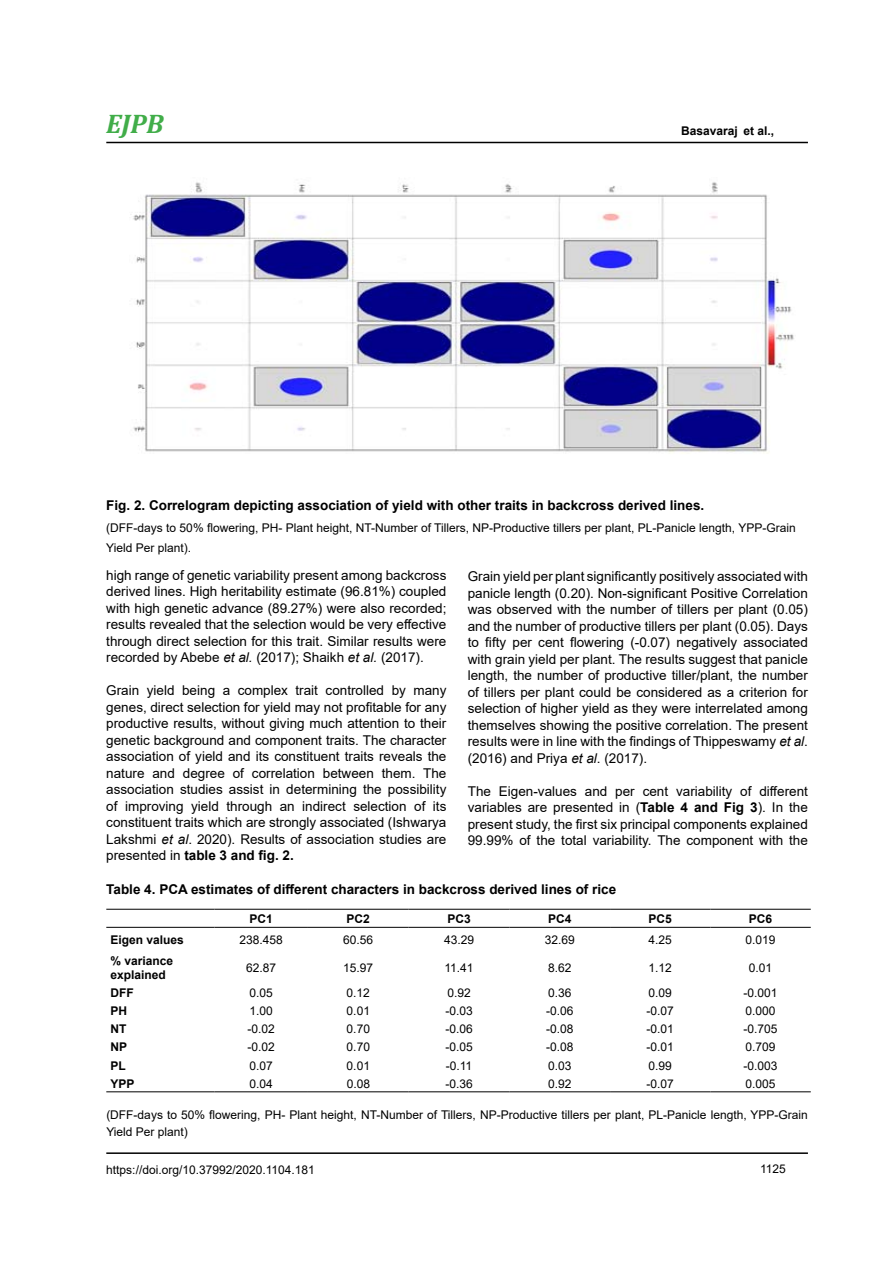
<style>
.page{position:relative;width:893px;height:1263px;background:#fff}
.page>*{position:absolute;margin:0;border:0;box-sizing:border-box;transform-origin:0 0}
.t1{font:italic 700 27px "Cambria";color:#41ad49}
.t2{font:13.5px/16.5px "Arial";color:#000;text-align:justify}
.t3{font:700 13.5px "Arial";color:#000}
.t4{font:12px/19.8px "Arial";color:#000}
.t5{font:700 12px/14.4px "Arial";color:#000}
.s1{font-style:italic}
.s2{font-weight:700}
</style>
<div class="page">
<hr style="left:106px;top:1152px;width:702px;height:2px;background:#000">
<hr style="left:106px;top:142px;width:702px;height:1px;background:#000">
<img style="left:130px;top:182px;width:664px;height:270px">
<hr style="left:106px;top:1091px;width:109px;height:1px;background:#000">
<hr style="left:215px;top:1091px;width:93px;height:1px;background:#000">
<hr style="left:308px;top:1091px;width:101px;height:1px;background:#000">
<hr style="left:409px;top:1091px;width:100px;height:1px;background:#000">
<hr style="left:509px;top:1091px;width:101px;height:1px;background:#000">
<hr style="left:610px;top:1091px;width:100px;height:1px;background:#000">
<hr style="left:710px;top:1091px;width:101px;height:1px;background:#000">
<hr style="left:106px;top:909px;width:109px;height:1px;background:#000">
<hr style="left:215px;top:909px;width:93px;height:1px;background:#000">
<hr style="left:308px;top:909px;width:101px;height:1px;background:#000">
<hr style="left:409px;top:909px;width:100px;height:1px;background:#000">
<hr style="left:509px;top:909px;width:101px;height:1px;background:#000">
<hr style="left:610px;top:909px;width:100px;height:1px;background:#000">
<hr style="left:710px;top:909px;width:101px;height:1px;background:#000">
<hr style="left:106px;top:927px;width:109px;height:1px;background:#000">
<hr style="left:215px;top:927px;width:93px;height:1px;background:#000">
<hr style="left:308px;top:927px;width:101px;height:1px;background:#000">
<hr style="left:409px;top:927px;width:100px;height:1px;background:#000">
<hr style="left:509px;top:927px;width:101px;height:1px;background:#000">
<hr style="left:610px;top:927px;width:100px;height:1px;background:#000">
<hr style="left:710px;top:927px;width:101px;height:1px;background:#000">
<h1 class="t1" style="left:106px;top:105px;width:59px">EJPB</h1>
<p class="t5" style="left:681px;top:123px;width:94px">Basavaraj et al.,</p>
<p class="t3" style="left:106px;top:495px;width:599px">Fig. 2. Correlogram depicting association of yield with other traits in backcross derived lines.</p>
<p class="t4" style="left:106px;top:518px;width:691px">(DFF-days to 50% flowering, PH- Plant height, NT-Number of Tillers, NP-Productive tillers per plant, PL-Panicle length, YPP-Grain<br>Yield Per plant).</p>
<p class="t2" style="left:106px;top:567px;width:342px">high range of genetic variability present among backcross derived lines. High heritability estimate (96.81%) coupled with high genetic advance (89.27%) were also recorded; results revealed that the selection would be very effective through direct selection for this trait. Similar results were recorded by Abebe <span class="s1">et al.</span> (2017); Shaikh <span class="s1">et al.</span> (2017).</p>
<p class="t2" style="left:106px;top:682px;width:342px">Grain yield being a complex trait controlled by many genes, direct selection for yield may not profitable for any productive results, without giving much attention to their genetic background and component traits. The character association of yield and its constituent traits reveals the nature and degree of correlation between them. The association studies assist in determining the possibility of improving yield through an indirect selection of its constituent traits which are strongly associated (Ishwarya Lakshmi <span class="s1">et al</span>. 2020). Results of association studies are presented in <span class="s2">table 3 and fig. 2.</span></p>
<p class="t2" style="left:468px;top:568px;width:342px">Grain yield per plant significantly positively associated with panicle length (0.20). Non-significant Positive Correlation was observed with the number of tillers per plant (0.05) and the number of productive tillers per plant (0.05). Days to fifty per cent flowering (-0.07) negatively associated with grain yield per plant. The results suggest that panicle length, the number of productive tiller/plant, the number of tillers per plant could be considered as a criterion for selection of higher yield as they were interrelated among themselves showing the positive correlation. The present results were in line with the findings of Thippeswamy <span class="s1">et al</span>. (2016) and Priya <span class="s1">et al</span>. (2017).</p>
<p class="t2" style="left:468px;top:782px;width:342px">The Eigen-values and per cent variability of different variables are presented in (<span class="s2">Table 4 and Fig 3</span>). In the present study, the first six principal components explained 99.99% of the total variability. The component with the</p>
<p class="t3" style="left:106px;top:880px;width:511px">Table 4. PCA estimates of different characters in backcross derived lines of rice</p>
<p class="t5" style="left:250px;top:912px;width:25px">PC1</p>
<p class="t5" style="left:347px;top:912px;width:25px">PC2</p>
<p class="t5" style="left:447px;top:912px;width:25px">PC3</p>
<p class="t5" style="left:548px;top:912px;width:25px">PC4</p>
<p class="t5" style="left:649px;top:912px;width:25px">PC5</p>
<p class="t5" style="left:749px;top:912px;width:25px">PC6</p>
<p class="t5" style="left:111px;top:932px;width:75px">Eigen values</p>
<p class="t4" style="left:240px;top:930px;width:45px">238.458</p>
<p class="t4" style="left:343px;top:930px;width:32px">60.56</p>
<p class="t4" style="left:444px;top:930px;width:32px">43.29</p>
<p class="t4" style="left:545px;top:930px;width:32px">32.69</p>
<p class="t4" style="left:649px;top:930px;width:25px">4.25</p>
<p class="t4" style="left:746px;top:930px;width:32px">0.019</p>
<p class="t5" style="left:111px;top:953px;width:64px">% variance explained</p>
<p class="t4" style="left:246px;top:958px;width:32px">62.87</p>
<p class="t4" style="left:343px;top:958px;width:32px">15.97</p>
<p class="t4" style="left:444px;top:958px;width:31px">11.41</p>
<p class="t4" style="left:548px;top:958px;width:25px">8.62</p>
<p class="t4" style="left:649px;top:958px;width:25px">1.12</p>
<p class="t4" style="left:749px;top:958px;width:25px">0.01</p>
<p class="t5" style="left:111px;top:986px;width:25px">DFF</p>
<p class="t4" style="left:250px;top:983px;width:25px">0.05</p>
<p class="t4" style="left:347px;top:983px;width:25px">0.12</p>
<p class="t4" style="left:447px;top:983px;width:25px">0.92</p>
<p class="t4" style="left:548px;top:983px;width:25px">0.36</p>
<p class="t4" style="left:649px;top:983px;width:25px">0.09</p>
<p class="t4" style="left:744px;top:983px;width:36px">-0.001</p>
<p class="t5" style="left:111px;top:1004px;width:16px">PH</p>
<p class="t4" style="left:250px;top:1001px;width:25px">1.00</p>
<p class="t4" style="left:347px;top:1001px;width:25px">0.01</p>
<p class="t4" style="left:445px;top:1001px;width:29px">-0.03</p>
<p class="t4" style="left:546px;top:1001px;width:29px">-0.06</p>
<p class="t4" style="left:647px;top:1001px;width:29px">-0.07</p>
<p class="t4" style="left:746px;top:1001px;width:32px">0.000</p>
<p class="t5" style="left:111px;top:1022px;width:9px">NT</p>
<p class="t4" style="left:248px;top:1019px;width:29px">-0.02</p>
<p class="t4" style="left:347px;top:1019px;width:25px">0.70</p>
<p class="t4" style="left:445px;top:1019px;width:29px">-0.06</p>
<p class="t4" style="left:546px;top:1019px;width:29px">-0.08</p>
<p class="t4" style="left:647px;top:1019px;width:29px">-0.01</p>
<p class="t4" style="left:744px;top:1019px;width:36px">-0.705</p>
<p class="t5" style="left:111px;top:1040px;width:18px">NP</p>
<p class="t4" style="left:248px;top:1037px;width:29px">-0.02</p>
<p class="t4" style="left:347px;top:1037px;width:25px">0.70</p>
<p class="t4" style="left:445px;top:1037px;width:29px">-0.05</p>
<p class="t4" style="left:546px;top:1037px;width:29px">-0.08</p>
<p class="t4" style="left:647px;top:1037px;width:29px">-0.01</p>
<p class="t4" style="left:746px;top:1037px;width:32px">0.709</p>
<p class="t5" style="left:111px;top:1058px;width:16px">PL</p>
<p class="t4" style="left:250px;top:1055px;width:25px">0.07</p>
<p class="t4" style="left:347px;top:1055px;width:25px">0.01</p>
<p class="t4" style="left:446px;top:1055px;width:28px">-0.11</p>
<p class="t4" style="left:548px;top:1055px;width:25px">0.03</p>
<p class="t4" style="left:649px;top:1055px;width:25px">0.99</p>
<p class="t4" style="left:744px;top:1055px;width:36px">-0.003</p>
<p class="t5" style="left:111px;top:1076px;width:26px">YPP</p>
<p class="t4" style="left:250px;top:1073px;width:25px">0.04</p>
<p class="t4" style="left:347px;top:1073px;width:25px">0.08</p>
<p class="t4" style="left:445px;top:1073px;width:29px">-0.36</p>
<p class="t4" style="left:548px;top:1073px;width:25px">0.92</p>
<p class="t4" style="left:647px;top:1073px;width:29px">-0.07</p>
<p class="t4" style="left:746px;top:1073px;width:32px">0.005</p>
<p class="t4" style="left:106px;top:1107px;width:703px;line-height:16.5px">(DFF-days to 50% flowering, PH- Plant height, NT-Number of Tillers, NP-Productive tillers per plant, PL-Panicle length, YPP-Grain<br>Yield Per plant)</p>
<p class="t4" style="left:106px;top:1160px;width:210px">https://doi.org/10.37992/2020.1104.181</p>
<p class="t4" style="left:760px;top:1158px;width:27px">1125</p>
</div>
